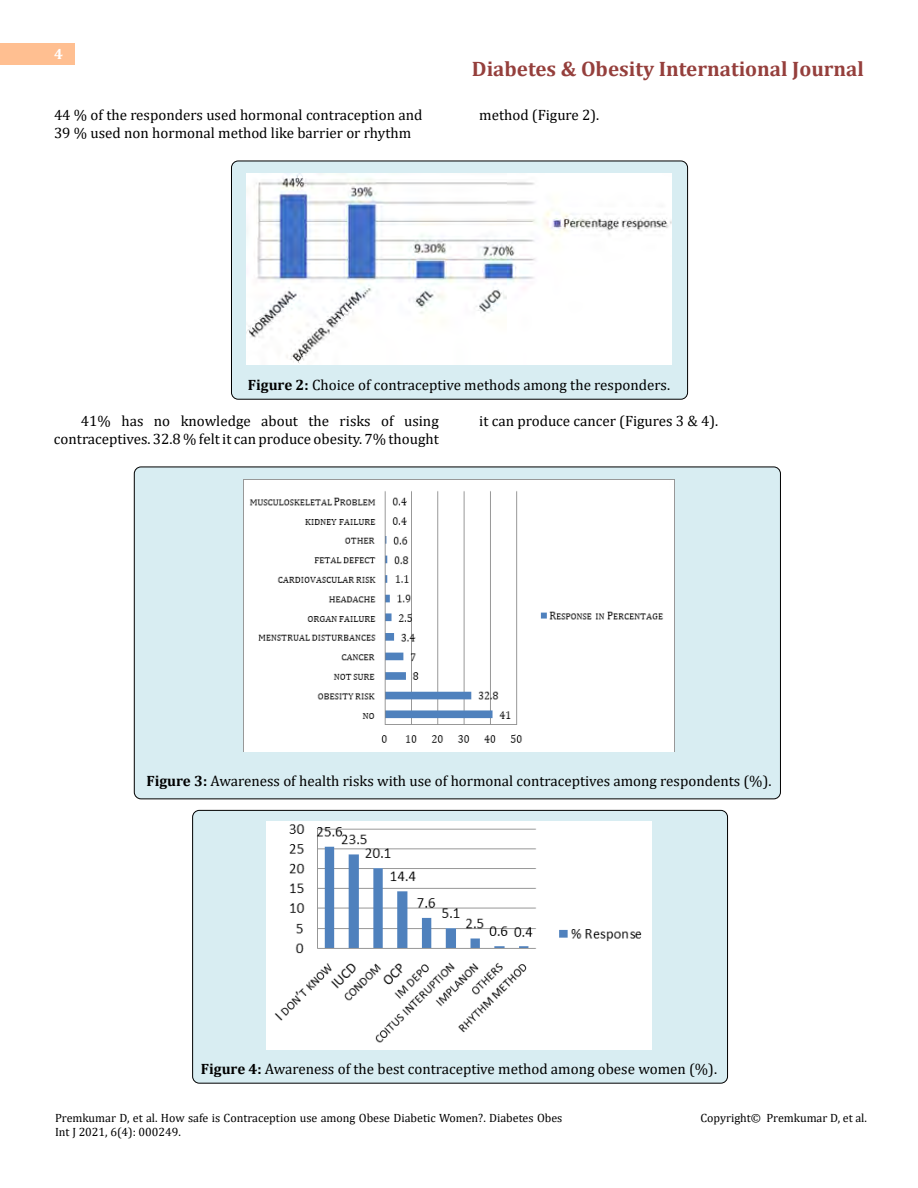
<style>
.page{position:relative;width:918px;height:1188px;background:#fff}
.page>*{position:absolute;margin:0;border:0;box-sizing:border-box;transform-origin:0 0}
.t1{font:700 21px "Cambria";color:#953f3c}
.t2{font:15px/18px "Cambria";color:#000}
.t3{font:700 15px "Cambria";color:#fff}
.t4{font:12px/14.4px "Cambria";color:#000}
.s1{font-weight:700}
</style>
<div class="page">
<div style="left:0;top:43px;width:75px;height:21px;background:#ffbf91"></div>
<div style="left:193px;top:810px;width:535px;height:273px;background:#d8edf2;border-radius:7px"></div>
<div style="left:192px;top:810px;width:536px;height:274px;border:1px solid #000;border-radius:7px"></div>
<div style="left:134px;top:467px;width:646px;height:332px;background:#d8edf2;border-radius:7px"></div>
<div style="left:231px;top:161px;width:457px;height:238px;background:#d8edf2;border-radius:7px"></div>
<div style="left:231px;top:161px;width:457px;height:239px;border:1px solid #000;border-radius:7px"></div>
<img style="left:247px;top:174px;width:424px;height:191px">
<img style="left:244px;top:480px;width:430px;height:272px">
<img style="left:266px;top:822px;width:386px;height:227px">
<p class="t3" style="left:54px;top:44px;width:10px">4</p>
<h1 class="t1" style="left:472px;top:54px;width:394px">Diabetes &amp; Obesity International Journal</h1>
<p class="t2" style="left:54px;top:105px;width:370px">44 % of the responders used hormonal contraception and<br>39 % used non hormonal method like barrier or rhythm</p>
<p class="t2" style="left:479px;top:105px;width:122px">method (Figure 2).</p>
<p class="t2" style="left:248px;top:375px;width:424px"><span class="s1">Figure 2:</span> Choice of contraceptive methods among the responders.</p>
<p class="t2" style="left:54px;top:411px;width:386px;text-align:right">41% has no knowledge about the risks of using contraceptives. 32.8 % felt it can produce obesity. 7% thought</p>
<p class="t2" style="left:479px;top:411px;width:241px">it can produce cancer (Figures 3 &amp; 4).</p>
<p class="t2" style="left:147px;top:771px;width:626px"><span class="s1">Figure 3:</span> Awareness of health risks with use of hormonal contraceptives among respondents (%).</p>
<p class="t2" style="left:201px;top:1059px;width:518px"><span class="s1">Figure 4:</span> Awareness of the best contraceptive method among obese women (%).</p>
<p class="t4" style="left:55px;top:1111px;width:509px">Premkumar D, et al. How safe is Contraception use among Obese Diabetic Women?. Diabetes Obes<br>Int J 2021, 6(4): 000249.</p>
<p class="t4" style="left:700px;top:1111px;width:168px">Copyright© Premkumar D, et al.</p>
</div>
